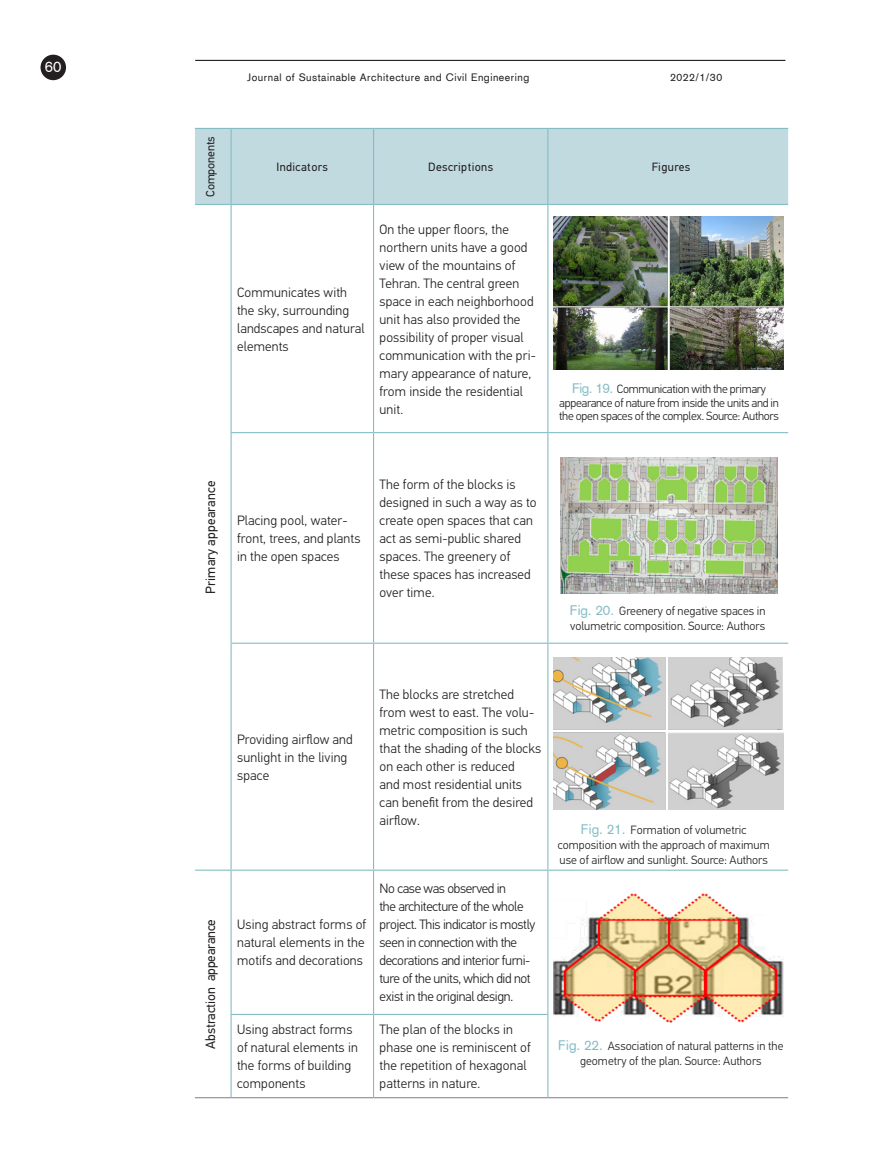
<style>
.page{position:relative;width:893px;height:1149px;background:#fff}
.page>*{position:absolute;margin:0;border:0;box-sizing:border-box;transform-origin:0 0}
.t1{font:15px "Akzidenz Grotesk";color:#fff}
.pagrindinis{font:300 13.5px/18px "PF Din Text Pro";letter-spacing:.01em;color:#231f20}
.pagrindinis-2{font:300 13.5px/18px "PF Din Text Pro";letter-spacing:-.025em;color:#231f20}
.pagrindinis-3{font:13.5px "PF Din Text Pro";letter-spacing:-.01em;color:#231f20}
.pagrindinis-4{font:13.5px "PF Din Text Pro";letter-spacing:.01em;color:#231f20}
.Fig_pav{font:300 12px/15px "PF Din Text Pro";color:#231f20;text-align:center}
.Fig_pav-2{font:300 12px/13.5px "PF Din Text Pro";letter-spacing:-.025em;color:#231f20;text-align:center}
.Lenteles_galva{font:12px "PF Din Text Pro";letter-spacing:.03em;color:#231f20}
.Lenteles_galva-2{font:12px "PF Din Text Pro";letter-spacing:-.01em;color:#231f20}
.t2{font:10.5px "Akzidenz Grotesk";letter-spacing:.05em;color:#231f20}
.s1{font-family:"Akzidenz Grotesk";font-weight:400;font-size:13.5px;color:#85bdc5}
</style>
<div class="page">
<hr style="left:195px;top:60px;width:590px;height:1px;background:#231f20">
<div style="left:41px;top:55px;width:25px;height:25px;background:#231f20;border-radius:50%"></div>
<div style="left:195px;top:129px;width:593px;height:75px;background:#c0dadf"></div>
<hr style="left:195px;top:1096px;width:36px;height:1px;background:#7f7f7f">
<hr style="left:231px;top:1096px;width:143px;height:1px;background:#7f7f7f">
<hr style="left:374px;top:1096px;width:174px;height:1px;background:#7f7f7f">
<hr style="left:548px;top:1096px;width:240px;height:1px;background:#7f7f7f">
<hr style="left:231px;top:129px;width:1px;height:75px;background:#85bdc5">
<hr style="left:373px;top:129px;width:1px;height:75px;background:#85bdc5">
<hr style="left:547px;top:129px;width:1px;height:75px;background:#85bdc5">
<hr style="left:195px;top:204px;width:36px;height:1px;background:#85bdc5">
<hr style="left:195px;top:869px;width:36px;height:1px;background:#85bdc5">
<hr style="left:231px;top:204px;width:143px;height:1px;background:#85bdc5">
<hr style="left:374px;top:204px;width:174px;height:1px;background:#85bdc5">
<hr style="left:231px;top:869px;width:143px;height:1px;background:#85bdc5">
<hr style="left:374px;top:869px;width:174px;height:1px;background:#85bdc5">
<hr style="left:548px;top:204px;width:240px;height:1px;background:#85bdc5">
<hr style="left:548px;top:869px;width:240px;height:1px;background:#85bdc5">
<hr style="left:195px;top:128px;width:36px;height:1px;background:#85bdc5">
<hr style="left:231px;top:128px;width:143px;height:1px;background:#85bdc5">
<hr style="left:374px;top:128px;width:174px;height:1px;background:#85bdc5">
<hr style="left:548px;top:128px;width:240px;height:1px;background:#85bdc5">
<hr style="left:231px;top:205px;width:1px;height:227px;background:#85bdc5">
<hr style="left:373px;top:205px;width:1px;height:227px;background:#85bdc5">
<hr style="left:547px;top:205px;width:1px;height:227px;background:#85bdc5">
<hr style="left:231px;top:432px;width:143px;height:1px;background:#85bdc5">
<hr style="left:231px;top:433px;width:1px;height:209px;background:#85bdc5">
<hr style="left:374px;top:432px;width:174px;height:1px;background:#85bdc5">
<hr style="left:373px;top:433px;width:1px;height:209px;background:#85bdc5">
<hr style="left:548px;top:432px;width:240px;height:1px;background:#85bdc5">
<hr style="left:547px;top:433px;width:1px;height:209px;background:#85bdc5">
<hr style="left:231px;top:642px;width:143px;height:1px;background:#85bdc5">
<hr style="left:231px;top:643px;width:1px;height:226px;background:#85bdc5">
<hr style="left:374px;top:642px;width:174px;height:1px;background:#85bdc5">
<hr style="left:373px;top:643px;width:1px;height:226px;background:#85bdc5">
<hr style="left:548px;top:642px;width:240px;height:1px;background:#85bdc5">
<hr style="left:547px;top:643px;width:1px;height:226px;background:#85bdc5">
<hr style="left:231px;top:870px;width:1px;height:143px;background:#85bdc5">
<hr style="left:373px;top:870px;width:1px;height:143px;background:#85bdc5">
<hr style="left:547px;top:870px;width:1px;height:143px;background:#85bdc5">
<hr style="left:231px;top:1013px;width:143px;height:1px;background:#85bdc5">
<hr style="left:231px;top:1014px;width:1px;height:82px;background:#85bdc5">
<hr style="left:374px;top:1013px;width:174px;height:1px;background:#85bdc5">
<hr style="left:373px;top:1014px;width:1px;height:82px;background:#85bdc5">
<hr style="left:547px;top:1014px;width:1px;height:82px;background:#85bdc5">
<img style="left:554px;top:216px;width:229px;height:153px">
<img style="left:561px;top:457px;width:216px;height:136px">
<img style="left:554px;top:657px;width:230px;height:152px">
<img style="left:554px;top:893px;width:229px;height:130px">
<p class="t1" style="left:45px;top:56px;width:18px">60</p>
<p class="t2" style="left:247px;top:70px;width:284px">Journal of Sustainable Architecture and Civil Engineering</p>
<p class="t2" style="left:670px;top:70px;width:54px">2022/1/30</p>
<p class="Lenteles_galva-2" style="left:203px;top:197px;width:62px;rotate:-90deg">Components</p>
<p class="Lenteles_galva" style="left:277px;top:160px;width:53px">Indicators</p>
<p class="Lenteles_galva" style="left:428px;top:160px;width:66px">Descriptions</p>
<p class="Lenteles_galva" style="left:652px;top:160px;width:40px">Figures</p>
<p class="pagrindinis" style="left:237px;top:283px;width:129px">Communicates with the sky, surrounding landscapes and natural elements</p>
<p class="pagrindinis" style="left:380px;top:220px;width:158px">On the upper floors, the northern units have a good view of the mountains of<br>Tehran. The central green space in each neighborhood unit has also provided the possibility of proper visual communication with the pri&shy;mary appearance of nature, from inside the residential unit.</p>
<p class="Fig_pav-2" style="left:559px;top:382px;width:221px"><span class="s1">Fig. 19.</span> Communication with the primary appearance of nature from inside the units and in the open spaces of the complex. Source: Authors</p>
<p class="pagrindinis-4" style="left:202px;top:593px;width:114px;rotate:-90deg">Primary appearance</p>
<p class="pagrindinis" style="left:237px;top:511px;width:125px">Placing pool, water&shy;front, trees, and plants in the open spaces</p>
<p class="pagrindinis" style="left:380px;top:475px;width:159px">The form of the blocks is designed in such a way as to create open spaces that can act as semi-public shared spaces. The greenery of these spaces has increased over time.</p>
<p class="Fig_pav" style="left:570px;top:603px;width:197px;text-align:left"><span class="s1">Fig. 20.</span> Greenery of negative spaces in volumetric composition. Source: Authors</p>
<p class="pagrindinis" style="left:237px;top:730px;width:117px">Providing airflow and sunlight in the living space</p>
<p class="pagrindinis" style="left:380px;top:685px;width:163px">The blocks are stretched from west to east. The volu&shy;metric composition is such that the shading of the blocks on each other is reduced<br>and most residential units can benefit from the desired airflow.</p>
<p class="Fig_pav" style="left:558px;top:821px;width:214px"><span class="s1">Fig. 21.</span> Formation of volumetric composition with the approach of maximum use of airflow and sunlight. Source: Authors</p>
<p class="pagrindinis-2" style="left:380px;top:879px;width:157px">No case was observed in<br>the architecture of the whole project. This indicator is mostly seen in connection with the decorations and interior furni&shy;ture of the units, which did not exist in the original design.</p>
<p class="pagrindinis-3" style="left:202px;top:1048px;width:131px;rotate:-90deg">Abstraction appearance</p>
<p class="pagrindinis" style="left:237px;top:915px;width:131px;text-align:justify">Using abstract forms of natural elements in the motifs and decorations</p>
<p class="pagrindinis" style="left:237px;top:1020px;width:122px">Using abstract forms of natural elements in the forms of building components</p>
<p class="pagrindinis" style="left:380px;top:1020px;width:153px">The plan of the blocks in phase one is reminiscent of the repetition of hexagonal patterns in nature.</p>
<p class="Fig_pav" style="left:558px;top:1038px;width:227px"><span class="s1">Fig. 22.</span> Association of natural patterns in the geometry of the plan. Source: Authors</p>
</div>
